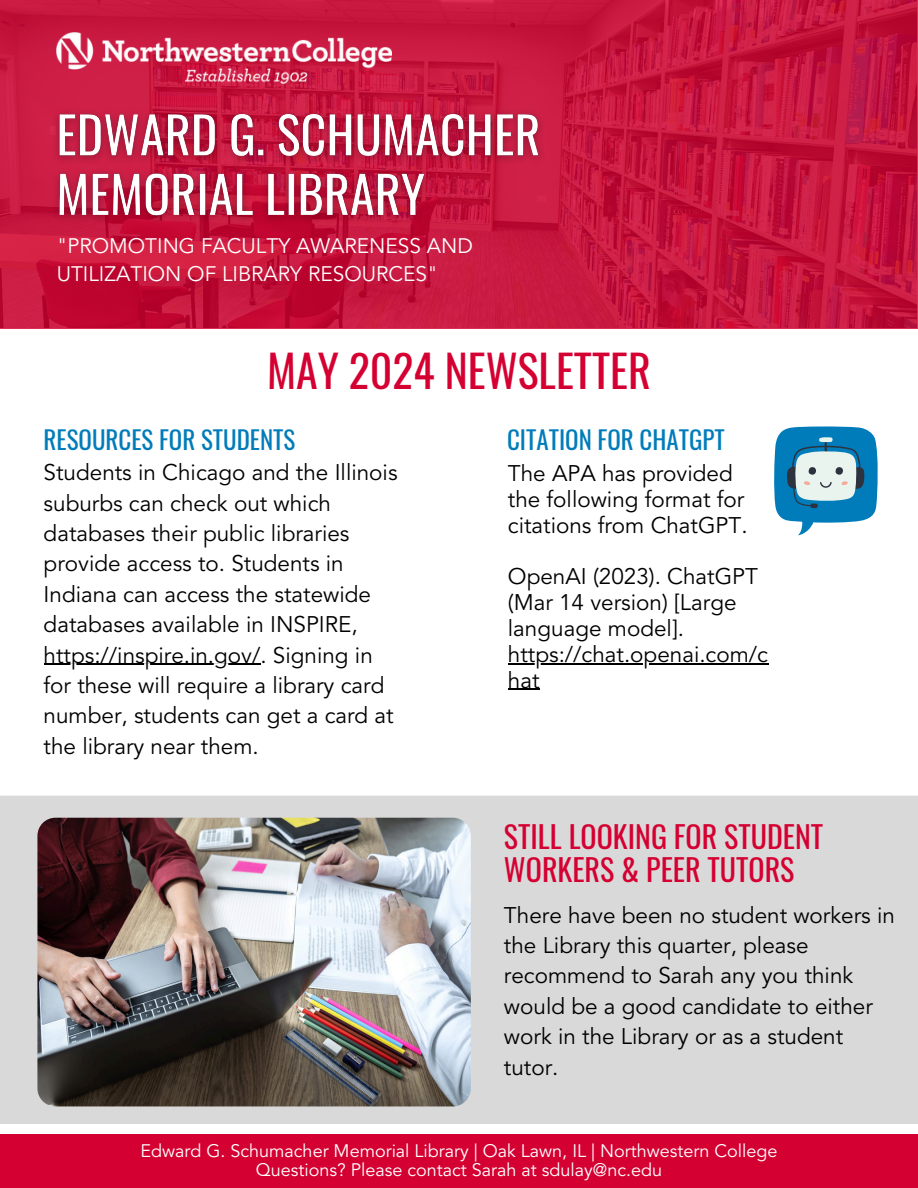
<style>
.page{position:relative;width:918px;height:1188px;background:#fff}
.page>*{position:absolute;margin:0;border:0;box-sizing:border-box;transform-origin:0 0}
.t1{font:43.95px "Oswald";color:#d50032}
.t2{font:30px/33.8px "Oswald";color:#d50032}
.t3{font:25.05px "Oswald";color:#007cba}
.t4{font:22.5px/30.3px "Avenir LT Std";color:#000}
.t5{font:20.85px/28.2px "Avenir LT Std";color:#fff}
.t6{font:18px "Avenir LT Std";color:#fff}
</style>
<div class="page">
<svg style="left:0;top:0;width:918px;height:329px;background:#c6153d"></svg>
<div style="left:0;top:1134px;width:918px;height:54px;background:#d50032"></div>
<img style="left:57px;top:32px;width:335px;height:52px">
<hr style="left:44px;top:664px;width:216px;height:1px;background:#000">
<div style="left:0;top:796px;width:918px;height:328px;background:#d9d9d9"></div>
<img style="left:37px;top:818px;width:434px;height:288px;border-radius:18px">
<svg style="left:774px;top:426px;width:104px;height:109px;background:#63a9ca"></svg>
<img style="left:46px;top:96px;width:506px;height:134px">
<hr style="left:508px;top:663px;width:260px;height:1px;background:#000">
<hr style="left:508px;top:689px;width:32px;height:1px;background:#000">
<p class="t5" style="left:57px;top:234px;width:418px">"PROMOTING FACULTY AWARENESS AND<br>UTILIZATION OF LIBRARY RESOURCES"</p>
<h4 class="t1" style="left:267px;top:336px;width:385px">MAY 2024 NEWSLETTER</h4>
<p class="t3" style="left:44px;top:420px;width:253px">RESOURCES FOR STUDENTS</p>
<h6 class="t4" style="left:44px;top:459px;width:355px">Students in Chicago and the Illinois suburbs can check out which databases their public libraries provide access to. Students in<br>Indiana can access the statewide databases available in INSPIRE,</h6>
<h2 class="t4" style="left:44px;top:642px;width:352px">https://inspire.in.gov/. Signing in for these will require a library card number, students can get a card at the library near them.</h2>
<h5 class="t3" style="left:507px;top:420px;width:219px">CITATION FOR CHATGPT</h5>
<h3 class="t4" style="left:508px;top:462px;width:241px;line-height:25.8px">The APA has provided the following format for citations from ChatGPT.</h3>
<h5 class="t4" style="left:508px;top:566px;width:252px;line-height:25.8px">OpenAI (2023). ChatGPT (Mar 14 version) [Large language model].</h5>
<p class="t4" style="left:508px;top:643px;width:262px;line-height:25.8px">https://chat.openai.com/c hat</p>
<p class="t2" style="left:504px;top:818px;width:321px">STILL LOOKING FOR STUDENT<br>WORKERS &amp; PEER TUTORS</p>
<p class="t4" style="left:504px;top:902px;width:392px">There have been no student workers in the Library this quarter, please recommend to Sarah any you think would be a good candidate to either work in the Library or as a student tutor.</p>
<h5 class="t6" style="left:141px;top:1143px;width:638px">Edward G. Schumacher Memorial Library | Oak Lawn, IL | Northwestern College</h5>
<h5 class="t6" style="left:256px;top:1162px;width:408px">Questions? Please contact Sarah at sdulay@nc.edu</h5>
</div>
